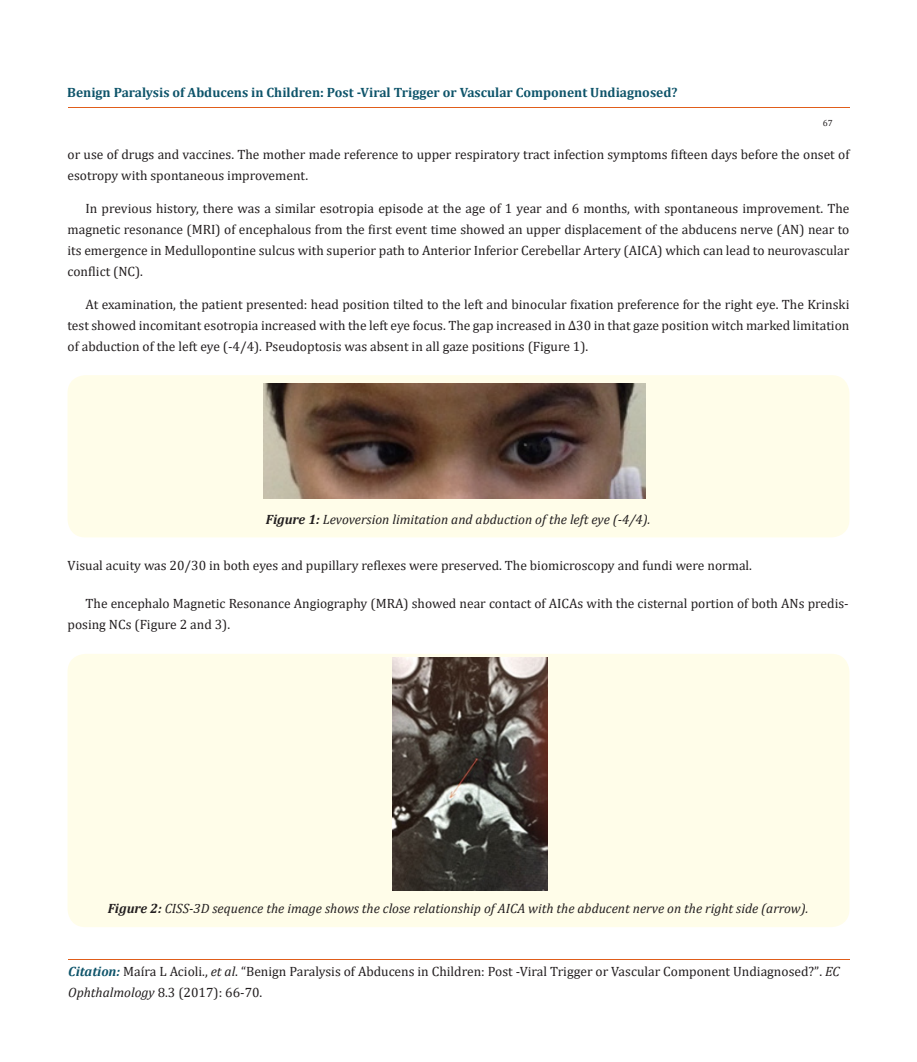
<style>
.page{position:relative;width:917px;height:1062px;background:#fff}
.page>*{position:absolute;margin:0;border:0;box-sizing:border-box;transform-origin:0 0}
.t1{font:13.5px/21px "Cambria";color:#231f20}
.t2{font:italic 13.5px "Cambria";color:#231f20}
.t3{font:700 13.5px "Cambria";color:#0e546a}
.t4{font:9px "Cambria";color:#231f20}
.s1{font-weight:700}
.s2{font-weight:700;font-style:italic;color:#0e546a}
.s3{font-style:italic}
.s4{font-size:13.35px}
</style>
<div class="page">
<hr style="left:68px;top:108px;width:781px;height:1px;background:#e05d1a">
<hr style="left:68px;top:960px;width:781px;height:1px;background:#e05d1a">
<div style="left:68px;top:375px;width:781px;height:162px;background:#fffde9;border-radius:18px"></div>
<img style="left:264px;top:383px;width:381px;height:116px">
<div style="left:68px;top:654px;width:781px;height:273px;background:#fffde9;border-radius:18px"></div>
<img style="left:392px;top:658px;width:156px;height:233px">
<p class="t3" style="left:67px;top:83px;width:611px">Benign Paralysis of Abducens in Children: Post -Viral Trigger or Vascular Component Undiagnosed?</p>
<p class="t4" style="left:822px;top:118px;width:11px">67</p>
<p class="t1" style="left:68px;top:144px;width:783px">or use of drugs and vaccines. The mother made reference to upper respiratory tract infection symptoms fifteen days before the onset of esotropy with spontaneous improvement.</p>
<p class="t1" style="left:68px;top:197px;width:783px;text-align:justify;text-indent:18px">In previous history, there was a similar esotropia episode at the age of 1 year and 6 months, with spontaneous improvement. The magnetic resonance (MRI) of encephalous from the first event time showed an upper displacement of the abducens nerve (AN) near to its emergence in Medullopontine sulcus with superior path to Anterior Inferior Cerebellar Artery (AICA) which can lead to neurovascular conflict (NC).</p>
<p class="t1" style="left:68px;top:294px;width:783px;text-align:justify;text-indent:18px">At examination, the patient presented: head position tilted to the left and binocular fixation preference for the right eye. The Krinski test showed incomitant esotropia increased with the left eye focus. The gap increased in ∆30 in that gaze position witch marked limitation of abduction of the left eye (-4/4). Pseudoptosis was absent in all gaze positions (Figure 1).</p>
<p class="t2" style="left:266px;top:510px;width:386px"><span class="s1">Figure 1:</span> Levoversion limitation and abduction of the left eye (-4/4).</p>
<p class="t1" style="left:68px;top:555px;width:686px">Visual acuity was 20/30 in both eyes and pupillary reflexes were preserved. The biomicroscopy and fundi were normal.</p>
<p class="t1" style="left:68px;top:592px;width:782px;text-indent:18px">The encephalo Magnetic Resonance Angiography (MRA) showed near contact of AICAs with the cisternal portion of both ANs predis&shy;posing NCs (Figure 2 and 3).</p>
<p class="t2" style="left:108px;top:899px;width:702px"><span class="s1">Figure 2:</span> CISS-3D sequence the image shows the close relationship of AICA with the abducent nerve on the right side (arrow).</p>
<p class="t1" style="left:68px;top:961px;width:773px"><span class="s2">Citation:</span> Maíra L Acioli., <span class="s3">et al</span>. “Benign Paralysis of Abducens in Children: Post -Viral Trigger or Vascular Component Undiagnosed?”<span class="s4">.</span> <span class="s3">EC<br>Ophthalmology</span> <span class="s4">8</span>.3 (2017): 66-70.</p>
</div>
